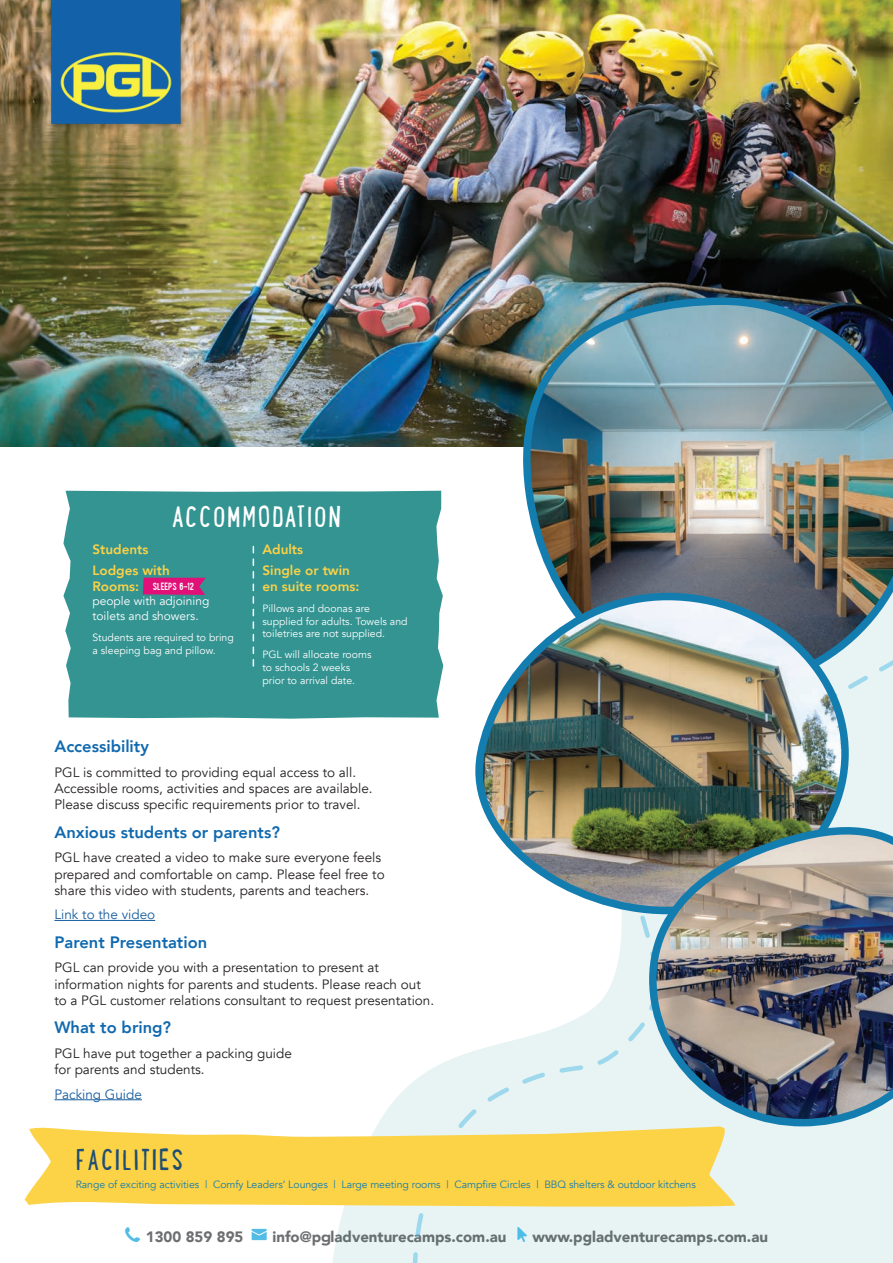
<style>
.page{position:relative;width:893px;height:1263px;background:#fff}
.page>*{position:absolute;margin:0;border:0;box-sizing:border-box;transform-origin:0 0}
.t1{font:31.5px "Lunch Box";letter-spacing:.05em;color:#fff}
.t2{font:31.5px "Lunch Box";letter-spacing:.05em;color:#1e4e74}
.t3{font:800 16.5px "Avenir";color:#1069af}
.t4{font:900 15px "Avenir";color:#6d6e71}
.t5{font:13.5px/16.2px "Avenir";color:#231f20}
.t6{font:800 13.5px/20.4px "Avenir";color:#fcd246}
.t7{font:13.5px "Avenir";color:#175d9e}
.t8{font:12px/14.4px "Avenir";color:#fff}
.t9{font:10.5px/12.6px "Avenir";color:#fff}
.t10{font:10.5px "Avenir";letter-spacing:-.005em;color:#147daf}
.t11{font:700 9.15px "Lunch Box W01";color:#fff}
</style>
<div class="page">
<svg style="left:332px;top:1084px;width:79px;height:179px;fill:#e8f3f3"></svg>
<svg style="left:411px;top:665px;width:482px;height:598px"></svg>
<svg style="left:24px;top:1125px;width:713px;height:84px;background:#fad865"></svg>
<img style="left:1px;top:0;width:892px;height:446px">
<hr style="left:54px;top:920px;width:101px;height:1px;background:#175d9e">
<hr style="left:54px;top:1099px;width:88px;height:1px;background:#175d9e">
<img style="left:509px;top:294px;width:384px;height:400px">
<img style="left:456px;top:589px;width:396px;height:329px">
<img style="left:645px;top:806px;width:248px;height:324px">
<div style="left:63px;top:491px;width:380px;height:228px;background:#339492"></div>
<svg style="left:253px;top:546px;width:1px;height:120px"></svg>
<svg style="left:143px;top:578px;width:63px;height:17px"></svg>
<img style="left:46px;top:0;width:144px;height:134px">
<svg style="left:518px;top:1226px;width:9px;height:16px"></svg>
<h1 class="t1" style="left:173px;top:495px;width:170px">ACCOMMODATION</h1>
<p class="t6" style="left:92px;top:541px;width:79px">Students<br>Lodges with</p>
<p class="t6" style="left:92px;top:577px;width:48px">Rooms:</p>
<p class="t8" style="left:92px;top:595px;width:118px">people with adjoining toilets and showers.</p>
<p class="t9" style="left:92px;top:632px;width:143px">Students are required to bring a sleeping bag and pillow.</p>
<p class="t11" style="left:153px;top:582px;width:43px">SLEEPS 6-12</p>
<p class="t6" style="left:262px;top:541px;width:89px">Adults<br>Single or twin</p>
<p class="t6" style="left:262px;top:577px;width:98px">en suite rooms:</p>
<p class="t9" style="left:262px;top:603px;width:147px">Pillows and doonas are supplied for adults. Towels and toiletries are not supplied.</p>
<p class="t9" style="left:262px;top:650px;width:111px">PGL will allocate rooms to schools 2 weeks prior to arrival date.</p>
<p class="t3" style="left:54px;top:739px;width:96px">Accessibility</p>
<p class="t5" style="left:54px;top:765px;width:320px">PGL is committed to providing equal access to all.<br>Accessible rooms, activities and spaces are available.<br>Please discuss specific requirements prior to travel.</p>
<p class="t3" style="left:54px;top:825px;width:227px">Anxious students or parents?</p>
<p class="t5" style="left:54px;top:851px;width:332px">PGL have created a video to make sure everyone feels prepared and comfortable on camp. Please feel free to share this video with students, parents and teachers.</p>
<p class="t7" style="left:54px;top:909px;width:102px">Link to the video</p>
<p class="t3" style="left:54px;top:935px;width:154px">Parent Presentation</p>
<p class="t5" style="left:54px;top:961px;width:381px">PGL can provide you with a presentation to present at information nights for parents and students. Please reach out to a PGL customer relations consultant to request presentation.</p>
<p class="t3" style="left:54px;top:1020px;width:118px">What to bring?</p>
<p class="t5" style="left:54px;top:1046px;width:239px">PGL have put together a packing guide for parents and students.</p>
<p class="t7" style="left:54px;top:1088px;width:89px">Packing Guide</p>
<h1 class="t2" style="left:76px;top:1137px;width:109px">FACILITIES</h1>
<p class="t10" style="left:76px;top:1178px;width:622px">Range of exciting activities | Comfy Leaders’ Lounges | Large meeting rooms | Campfire Circles | BBQ shelters &amp; outdoor kitchens</p>
<p class="t4" style="left:146px;top:1230px;width:99px">1300 859 895</p>
<p class="t4" style="left:272px;top:1230px;width:235px">info@pgladventurecamps.com.au</p>
<p class="t4" style="left:532px;top:1230px;width:237px">www.pgladventurecamps.com.au</p>
</div>
